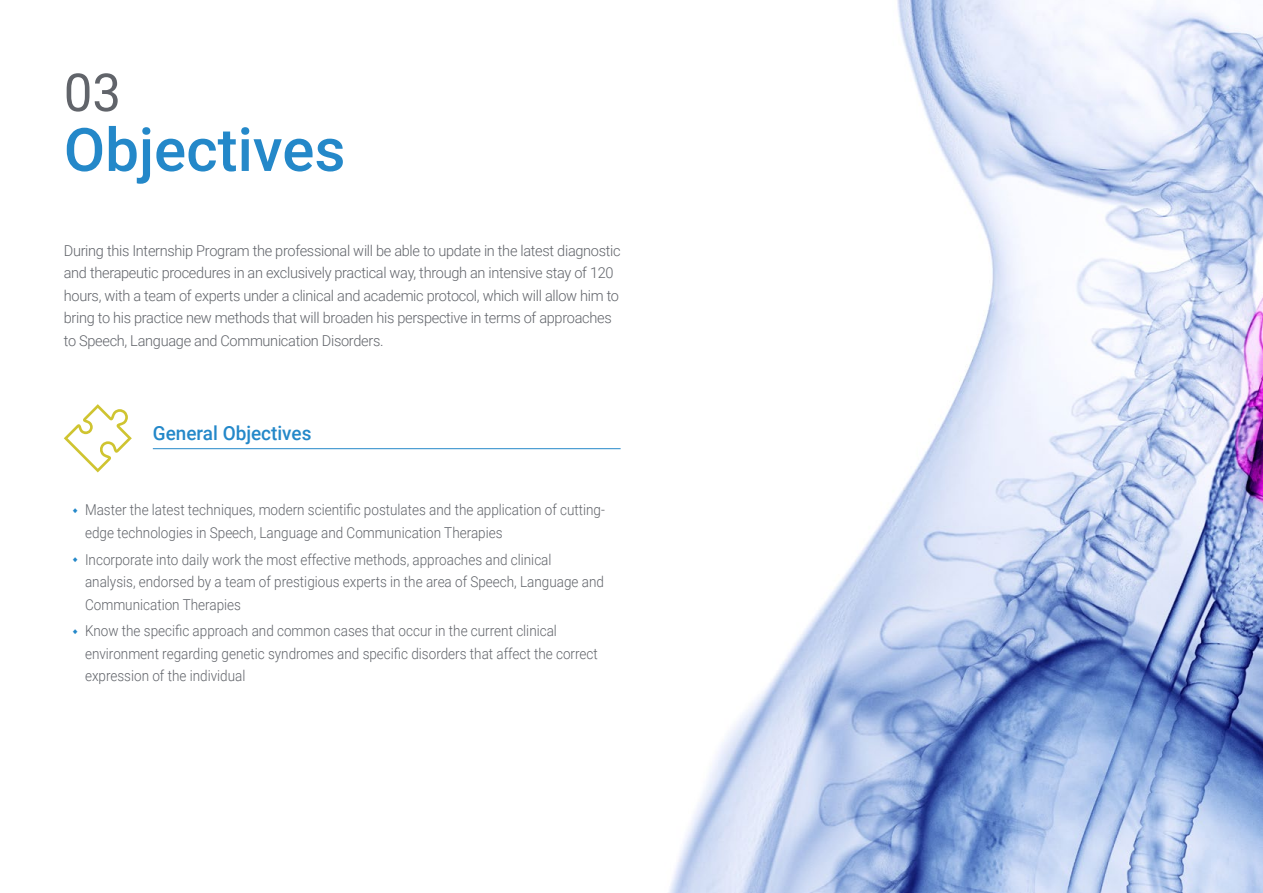
<style>
.page{position:relative;width:1263px;height:893px;background:#fff}
.page>*{position:absolute;margin:0;border:0;box-sizing:border-box;transform-origin:0 0}
.t1{font:500 60px "Roboto";color:#2488c9}
.t2{font:52.5px "Roboto";color:#61646a}
.t3{font:500 19.5px "Roboto";color:#2488c9}
.t4{font:300 15px/22.5px "Roboto";color:#61646a;scale:.9 1}
.t5{font:300 15px/22.5px "Roboto";letter-spacing:-.02em;color:#61646a}
</style>
<div class="page">
<img style="left:668px;top:0;width:595px;height:893px">
<hr style="left:153px;top:448px;width:468px;height:1px;background:#2488c9">
<svg style="left:64px;top:404px;width:68px;height:68px"></svg>
<h2 class="t2" style="left:64px;top:56px;width:59px">03</h2>
<h1 class="t1" style="left:64px;top:108px;width:283px">Objectives</h1>
<p class="t5" style="left:64px;top:239px;width:558px">During this Internship Program the professional will be able to update in the latest diagnostic and therapeutic procedures in an exclusively practical way, through an intensive stay of 120 hours, with a team of experts under a clinical and academic protocol, which will allow him to bring to his practice new methods that will broaden his perspective in terms of approaches to Speech, Language and Communication Disorders.</p>
<h3 class="t3" style="left:153px;top:420px;width:160px">General Objectives</h3>
<p class="t4" style="left:85px;top:498px;width:579px">Master the latest techniques, modern scientific postulates and the application of cutting&shy;edge technologies in Speech, Language and Communication Therapies</p>
<p class="t4" style="left:85px;top:548px;width:578px">Incorporate into daily work the most effective methods, approaches and clinical analysis, endorsed by a team of prestigious experts in the area of Speech, Language and<br>Communication Therapies</p>
<p class="t4" style="left:85px;top:619px;width:571px">Know the specific approach and common cases that occur in the current clinical environment regarding genetic syndromes and specific disorders that affect the correct expression of the individual</p>
</div>
